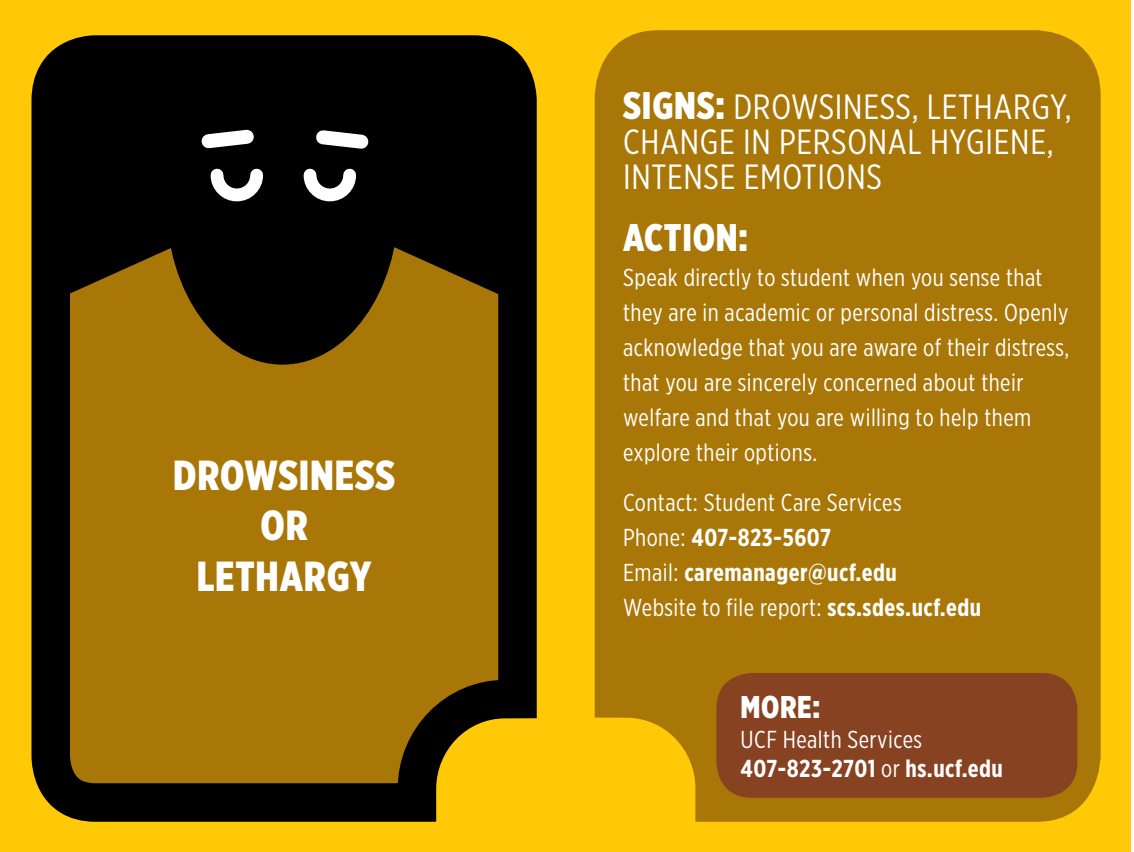
<style>
.page{position:relative;width:1134px;height:852px;background:#fff}
.page>*{position:absolute;margin:0;border:0;box-sizing:border-box;transform-origin:0 0}
.t1{font:900 42px/50.4px "Gotham X Narrow";letter-spacing:.02em;color:#fff;text-align:center}
.t2{font:900 38.5px "Gotham X Narrow";letter-spacing:.02em;color:#fff}
.t3{font:35px/35px "Gotham X Narrow";letter-spacing:.02em;color:#fff}
.t4{font:900 31.5px "Gotham X Narrow";color:#fff}
.t5{font:24.5px/35px "Gotham X Narrow";letter-spacing:.02em;color:#fff}
.t6{font:700 24.5px/29.4px "Gotham X Narrow";letter-spacing:.02em;color:#fff}
.s1{font-weight:900;font-size:38.5px}
.s2{font-weight:700}
.s3{font-weight:400}
</style>
<div class="page">
<div style="left:564px;top:0;width:567px;height:852px;background:#ffc907"></div>
<div style="left:595px;top:30px;width:506px;height:792px;background:#a97708"></div>
<div style="left:716px;top:673px;width:361px;height:125px;background:#874222;border-radius:35px"></div>
<div style="left:0;top:0;width:567px;height:852px;background:#ffc907"></div>
<svg style="left:31px;top:35px;width:506px;height:787px;background:#805b05"></svg>
<svg style="left:44px;top:66px;width:479px;height:239px;background:#140e00"></svg>
<div style="left:166px;top:42px;width:233px;height:323px;background:#000;border-radius:50%"></div>
<svg style="left:201px;top:129px;width:168px;height:73px"></svg>
<h1 class="t1" style="left:173px;top:449px;width:223px">DROWSINESS<br>OR<br>LETHARGY</h1>
<h3 class="t3" style="left:623px;top:89px;width:450px"><span class="s1">SIGNS:</span> DROWSINESS, LETHARGY,<br>CHANGE IN PERSONAL HYGIENE,<br>INTENSE EMOTIONS</h3>
<h2 class="t2" style="left:623px;top:213px;width:126px">ACTION:</h2>
<p class="t5" style="left:623px;top:259px;width:448px">Speak directly to student when you sense that they are in academic or personal distress. Openly acknowledge that you are aware of their distress, that you are sincerely concerned about their welfare and that you are willing to help them explore their options.</p>
<p class="t5" style="left:623px;top:485px;width:360px">Contact: Student Care Services<br>Phone: <span class="s2">407-823-5607<br></span>Email: <span class="s2">caremanager@ucf.edu<br></span>Website to file report: <span class="s2">scs.sdes.ucf.edu</span></p>
<p class="t4" style="left:741px;top:687px;width:81px">MORE:</p>
<p class="t6" style="left:741px;top:724px;width:264px"><span class="s3">UCF Health Services<br></span>407-823-2701 <span class="s3">or</span> hs.ucf.edu</p>
</div>
